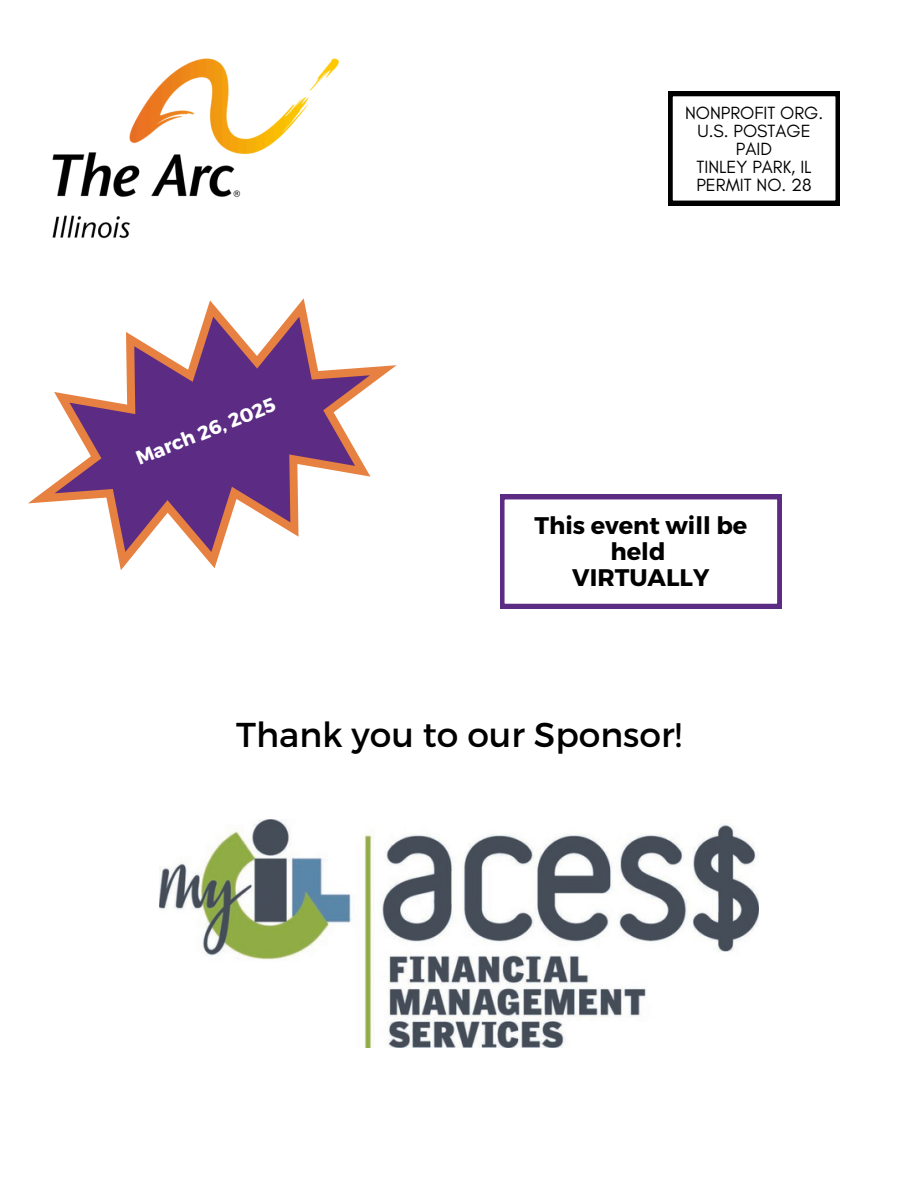
<style>
.page{position:relative;width:918px;height:1188px;background:#fff}
.page>*{position:absolute;margin:0;border:0;box-sizing:border-box;transform-origin:0 0}
.t1{font:34.5px "Montserrat";color:#000}
.t2{font:700 24px/25.8px "Montserrat";color:#000;text-align:center}
.t3{font:700 19.5px "Montserrat";color:#fff}
.t4{font:18px/18px "Glacial Indifference";color:#000;text-align:center}
</style>
<div class="page">
<svg style="left:28px;top:298px;width:369px;height:272px"></svg>
<svg style="left:668px;top:92px;width:172px;height:113px"></svg>
<svg style="left:500px;top:495px;width:281px;height:113px"></svg>
<img style="left:52px;top:58px;width:287px;height:181px">
<img style="left:159px;top:820px;width:600px;height:227px">
<p class="t3" style="left:132px;top:447px;width:150px;rotate:-22deg">March 26, 2025</p>
<p class="t4" style="left:685px;top:103px;width:140px">NONPROFIT ORG.<br>U.S. POSTAGE<br>PAID<br>TINLEY PARK, IL<br>PERMIT NO. 28</p>
<p class="t2" style="left:534px;top:512px;width:214px">This event will be held<br>VIRTUALLY</p>
<h3 class="t1" style="left:236px;top:713px;width:447px">Thank you to our Sponsor!</h3>
</div>
